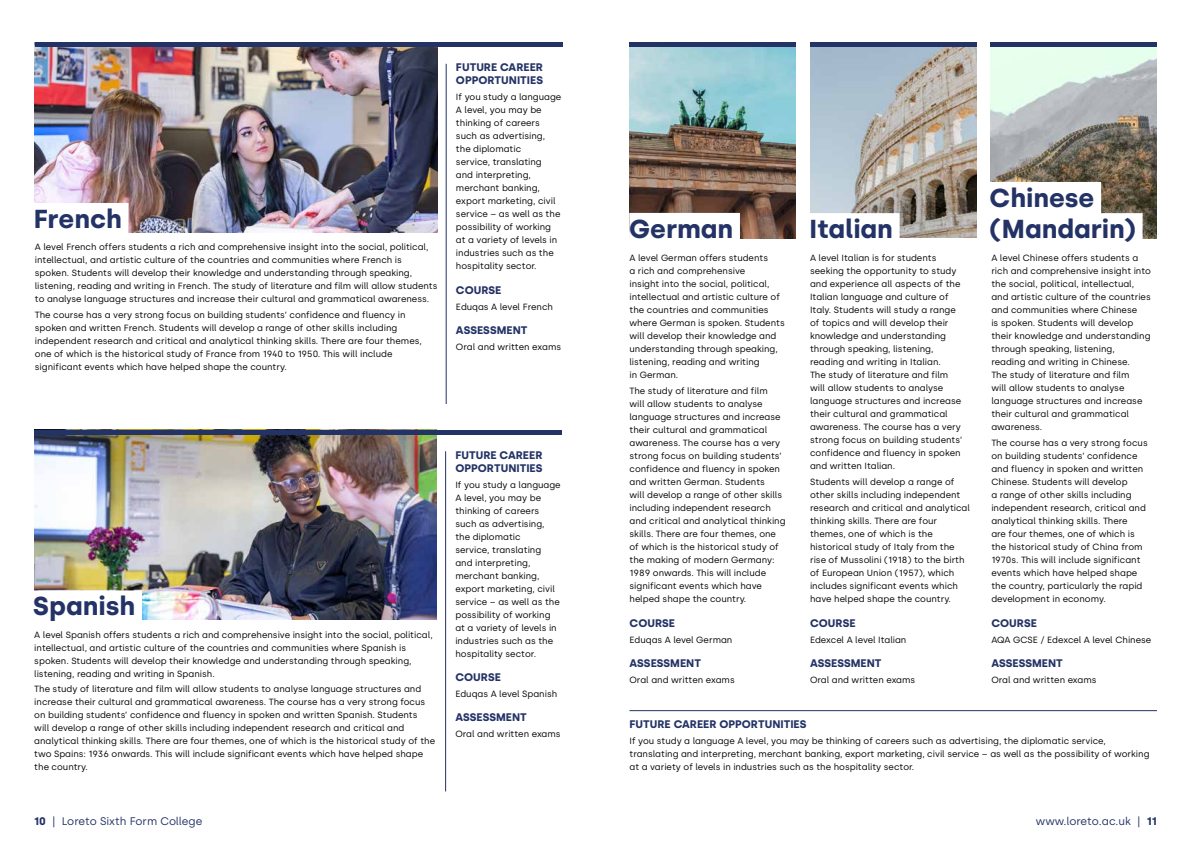
<style>
.page{position:relative;width:1191px;height:842px;background:#fff}
.page>*{position:absolute;margin:0;border:0;box-sizing:border-box;transform-origin:0 0}
.t1{font:700 26px "Silka";letter-spacing:.005em;color:#243366}
.t2{font:700 11px/13px "Silka";color:#243366}
.t3{font:11px "Silka";color:#243366}
.t4{font:9px/13px "Silka";color:#000}
.s1{font-weight:700}
</style>
<div class="page">
<img style="left:629px;top:47px;width:167px;height:191px">
<hr style="left:629px;top:710px;width:528px;height:1px;background:#243366">
<img style="left:990px;top:47px;width:167px;height:191px">
<div style="left:989px;top:182px;width:112px;height:34px;background:#fff"></div>
<div style="left:989px;top:213px;width:153px;height:34px;background:#fff"></div>
<hr style="left:629px;top:43px;width:167px;height:4px;background:#243366">
<img style="left:810px;top:47px;width:166px;height:191px">
<div style="left:629px;top:213px;width:111px;height:34px;background:#fff"></div>
<div style="left:809px;top:213px;width:90px;height:34px;background:#fff"></div>
<hr style="left:810px;top:43px;width:166px;height:4px;background:#243366">
<hr style="left:990px;top:43px;width:167px;height:4px;background:#243366">
<hr style="left:445px;top:451px;width:1px;height:340px;background:#243366">
<img style="left:34px;top:434px;width:403px;height:186px">
<div style="left:33px;top:590px;width:109px;height:34px;background:#fff"></div>
<hr style="left:34px;top:430px;width:528px;height:4px;background:#243366">
<hr style="left:446px;top:64px;width:1px;height:340px;background:#243366">
<img style="left:35px;top:47px;width:402px;height:185px">
<div style="left:34px;top:203px;width:94px;height:34px;background:#fff"></div>
<hr style="left:35px;top:43px;width:527px;height:4px;background:#243366">
<h1 class="t1" style="left:34px;top:203px;width:90px">French</h1>
<p class="t4" style="left:35px;top:240px;width:404px">A level French offers students a rich and comprehensive insight into the social, political, intellectual, and artistic culture of the countries and communities where French is spoken. Students will develop their knowledge and understanding through speaking, listening, reading and writing in French. The study of literature and film will allow students to analyse language structures and increase their cultural and grammatical awareness.</p>
<p class="t4" style="left:35px;top:308px;width:388px">The course has a very strong focus on building students’ confidence and fluency in spoken and written French. Students will develop a range of other skills including independent research and critical and analytical thinking skills. There are four themes, one of which is the historical study of France from 1940 to 1950. This will include significant events which have helped shape the country.</p>
<p class="t2" style="left:456px;top:61px;width:89px">FUTURE CAREER<br>OPPORTUNITIES</p>
<p class="t4" style="left:456px;top:91px;width:107px">If you study a language<br>A level, you may be thinking of careers such as advertising, the diplomatic<br>service, translating<br>and interpreting, merchant banking, export marketing, civil service – as well as the possibility of working at a variety of levels in industries such as the hospitality sector.</p>
<p class="t2" style="left:456px;top:283px;width:47px">COURSE</p>
<p class="t4" style="left:456px;top:300px;width:99px">Eduqas A level French</p>
<p class="t2" style="left:456px;top:323px;width:73px">ASSESSMENT</p>
<p class="t4" style="left:456px;top:340px;width:107px">Oral and written exams</p>
<h1 class="t1" style="left:33px;top:591px;width:104px">Spanish</h1>
<p class="t4" style="left:34px;top:628px;width:400px">A level Spanish offers students a rich and comprehensive insight into the social, political, intellectual, and artistic culture of the countries and communities where Spanish is spoken. Students will develop their knowledge and understanding through speaking, listening, reading and writing in Spanish.</p>
<p class="t4" style="left:34px;top:683px;width:402px">The study of literature and film will allow students to analyse language structures and increase their cultural and grammatical awareness. The course has a very strong focus on building students’ confidence and fluency in spoken and written Spanish. Students<br>will develop a range of other skills including independent research and critical and analytical thinking skills. There are four themes, one of which is the historical study of the two Spains: 1936 onwards. This will include significant events which have helped shape the country.</p>
<p class="t2" style="left:455px;top:449px;width:89px">FUTURE CAREER<br>OPPORTUNITIES</p>
<p class="t4" style="left:455px;top:478px;width:107px">If you study a language<br>A level, you may be thinking of careers such as advertising, the diplomatic<br>service, translating<br>and interpreting, merchant banking, export marketing, civil service – as well as the possibility of working at a variety of levels in industries such as the hospitality sector.</p>
<p class="t2" style="left:455px;top:671px;width:47px">COURSE</p>
<p class="t4" style="left:455px;top:687px;width:103px">Eduqas A level Spanish</p>
<p class="t2" style="left:455px;top:711px;width:73px">ASSESSMENT</p>
<p class="t4" style="left:455px;top:727px;width:107px">Oral and written exams</p>
<h1 class="t1" style="left:989px;top:182px;width:106px">Chinese</h1>
<h1 class="t1" style="left:629px;top:213px;width:105px">German</h1>
<h1 class="t1" style="left:809px;top:214px;width:85px">Italian</h1>
<h1 class="t1" style="left:989px;top:214px;width:148px">(Mandarin)</h1>
<p class="t4" style="left:991px;top:252px;width:161px">A level Chinese offers students a rich and comprehensive insight into the social, political, intellectual, and artistic culture of the countries and communities where Chinese<br>is spoken. Students will develop their knowledge and understanding through speaking, listening, reading and writing in Chinese.<br>The study of literature and film<br>will allow students to analyse language structures and increase their cultural and grammatical awareness.</p>
<p class="t4" style="left:991px;top:437px;width:158px">The course has a very strong focus on building students’ confidence and fluency in spoken and written Chinese. Students will develop<br>a range of other skills including independent research, critical and analytical thinking skills. There<br>are four themes, one of which is the historical study of China from 1970s. This will include significant events which have helped shape the country, particularly the rapid development in economy.</p>
<p class="t2" style="left:991px;top:616px;width:47px">COURSE</p>
<p class="t4" style="left:991px;top:633px;width:161px">AQA GCSE / Edexcel A level Chinese</p>
<p class="t2" style="left:991px;top:656px;width:73px">ASSESSMENT</p>
<p class="t4" style="left:991px;top:673px;width:107px">Oral and written exams</p>
<p class="t4" style="left:629px;top:252px;width:157px">A level German offers students<br>a rich and comprehensive<br>insight into the social, political, intellectual and artistic culture of the countries and communities where German is spoken. Students will develop their knowledge and understanding through speaking, listening, reading and writing<br>in German.</p>
<p class="t4" style="left:629px;top:385px;width:158px">The study of literature and film<br>will allow students to analyse language structures and increase their cultural and grammatical awareness. The course has a very strong focus on building students’ confidence and fluency in spoken and written German. Students<br>will develop a range of other skills including independent research and critical and analytical thinking skills. There are four themes, one of which is the historical study of the making of modern Germany:<br>1989 onwards. This will include significant events which have helped shape the country.</p>
<p class="t2" style="left:629px;top:616px;width:47px">COURSE</p>
<p class="t4" style="left:629px;top:633px;width:104px">Eduqas A level German</p>
<p class="t2" style="left:629px;top:656px;width:73px">ASSESSMENT</p>
<p class="t4" style="left:629px;top:673px;width:107px">Oral and written exams</p>
<p class="t2" style="left:629px;top:718px;width:178px">FUTURE CAREER OPPORTUNITIES</p>
<p class="t4" style="left:629px;top:734px;width:521px">If you study a language A level, you may be thinking of careers such as advertising, the diplomatic service, translating and interpreting, merchant banking, export marketing, civil service – as well as the possibility of working at a variety of levels in industries such as the hospitality sector.</p>
<p class="t4" style="left:810px;top:252px;width:154px">A level Italian is for students seeking the opportunity to study and experience all aspects of the<br>Italian language and culture of<br>Italy. Students will study a range of topics and will develop their knowledge and understanding through speaking, listening, reading and writing in Italian.<br>The study of literature and film will allow students to analyse language structures and increase their cultural and grammatical awareness. The course has a very strong focus on building students’ confidence and fluency in spoken and written Italian.</p>
<p class="t4" style="left:810px;top:476px;width:162px">Students will develop a range of other skills including independent research and critical and analytical thinking skills. There are four themes, one of which is the historical study of Italy from the rise of Mussolini (1918) to the birth of European Union (1957), which includes significant events which have helped shape the country.</p>
<p class="t2" style="left:810px;top:616px;width:47px">COURSE</p>
<p class="t4" style="left:810px;top:633px;width:98px">Edexcel A level Italian</p>
<p class="t2" style="left:810px;top:656px;width:73px">ASSESSMENT</p>
<p class="t4" style="left:810px;top:673px;width:107px">Oral and written exams</p>
<p class="t3" style="left:34px;top:815px;width:170px"><span class="s1">10</span> | Loreto Sixth Form College</p>
<p class="t3" style="left:1036px;top:815px;width:123px">www.loreto.ac.uk | <span class="s1">11</span></p>
</div>
